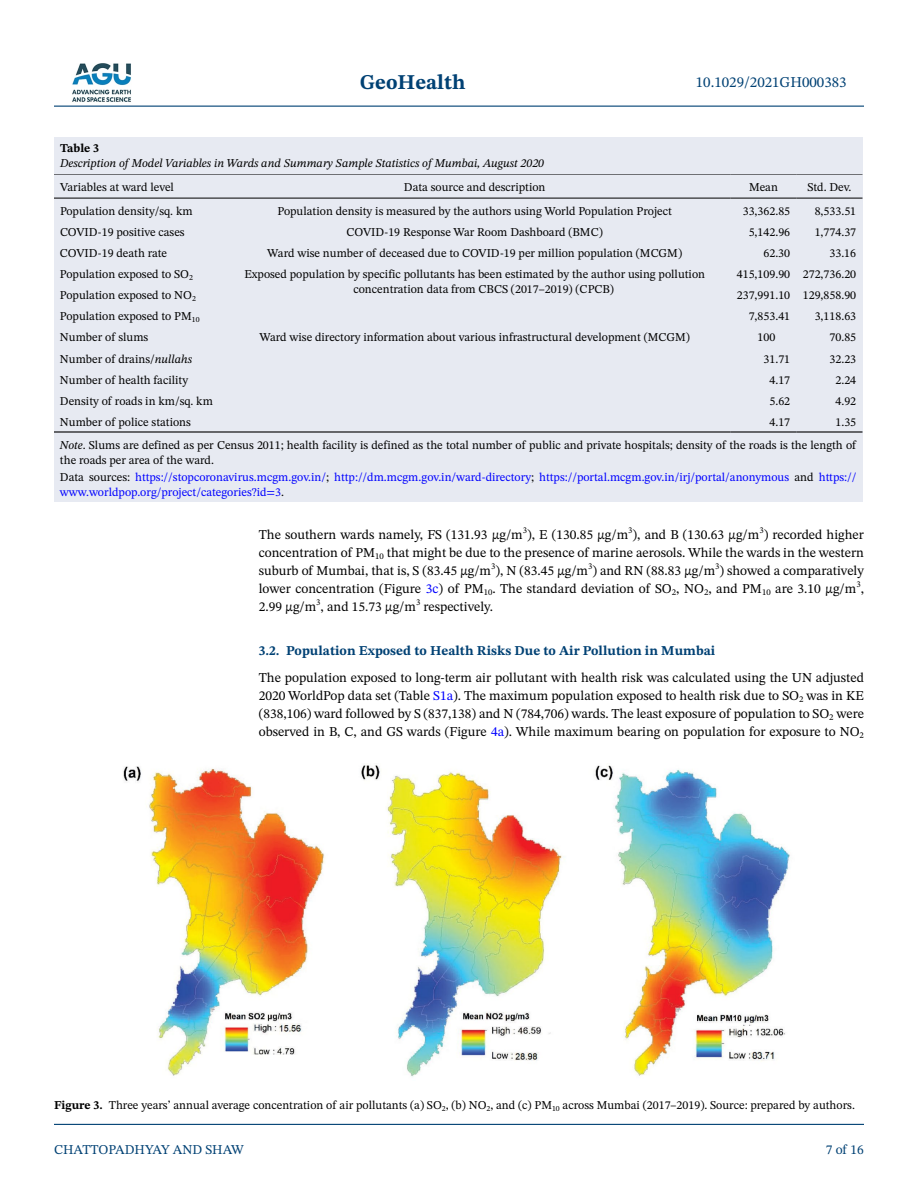
<style>
.page{position:relative;width:918px;height:1188px;background:#fff}
.page>*{position:absolute;margin:0;border:0;box-sizing:border-box;transform-origin:0 0}
.t1{font:700 21px "STIX Two Text";color:#004174}
.t2{font:15px "STIX Two Text";color:#004174}
.t3{font:13.5px/18px "STIX Two Text";color:#000;text-align:justify}
.t4{font:700 13.5px "STIX Two Text";color:#004174}
.t5{font:13.5px "STIX Two Text";color:#004174}
.t6{font:12px/15px "STIX Two Text";color:#000}
.t7{font:12px/17.2px "STIX Two Text";color:#00f}
.t8{font:italic 12px "STIX Two Text";color:#000}
.t9{font:700 12px "STIX Two Text";color:#000}
.s1{font-style:italic}
.s2{color:#000}
.s3{color:#00f}
.s4{font-weight:700}
</style>
<div class="page">
<hr style="left:54px;top:106px;width:810px;height:1px;background:#004174">
<hr style="left:54px;top:1124px;width:810px;height:1px;background:#004174">
<img style="left:72px;top:63px;width:59px;height:39px">
<div style="left:54px;top:173px;width:808px;height:329px;background:#e7eaf2"></div>
<hr style="left:54px;top:173px;width:165px;height:2px;background:#000">
<hr style="left:54px;top:198px;width:165px;height:1px;background:#000">
<hr style="left:219px;top:173px;width:511px;height:2px;background:#000">
<hr style="left:219px;top:198px;width:511px;height:1px;background:#000">
<hr style="left:730px;top:173px;width:66px;height:2px;background:#000">
<hr style="left:730px;top:198px;width:66px;height:1px;background:#000">
<hr style="left:796px;top:173px;width:66px;height:2px;background:#000">
<hr style="left:796px;top:198px;width:66px;height:1px;background:#000">
<hr style="left:54px;top:431px;width:165px;height:2px;background:#000">
<hr style="left:219px;top:431px;width:511px;height:2px;background:#000">
<hr style="left:730px;top:431px;width:66px;height:2px;background:#000">
<hr style="left:796px;top:431px;width:66px;height:2px;background:#000">
<div style="left:54px;top:137px;width:808px;height:36px;background:#e7eaf2"></div>
<img style="left:123px;top:765px;width:667px;height:312px">
<h1 class="t1" style="left:360px;top:67px;width:107px">GeoHealth</h1>
<p class="t9" style="left:60px;top:140px;width:41px">Table 3</p>
<p class="t8" style="left:60px;top:155px;width:486px">Description of Model Variables in Wards and Summary Sample Statistics of Mumbai, August 2020</p>
<p class="t2" style="left:696px;top:72px;width:152px">10.1029/2021GH000383</p>
<p class="t6" style="left:60px;top:179px;width:116px">Variables at ward level</p>
<p class="t6" style="left:404px;top:179px;width:143px">Data source and description</p>
<p class="t6" style="left:749px;top:179px;width:30px">Mean</p>
<p class="t6" style="left:807px;top:179px;width:46px">Std. Dev.</p>
<p class="t6" style="left:60px;top:203px;width:134px">Population density/sq. km</p>
<p class="t6" style="left:278px;top:203px;width:396px">Population density is measured by the authors using World Population Project</p>
<p class="t6" style="left:743px;top:203px;width:49px">33,362.85</p>
<p class="t6" style="left:815px;top:203px;width:43px">8,533.51</p>
<p class="t6" style="left:60px;top:224px;width:126px">COVID-19 positive cases</p>
<p class="t6" style="left:347px;top:224px;width:258px">COVID-19 Response War Room Dashboard (BMC)</p>
<p class="t6" style="left:749px;top:224px;width:43px">5,142.96</p>
<p class="t6" style="left:815px;top:224px;width:43px">1,774.37</p>
<p class="t6" style="left:60px;top:245px;width:109px">COVID-19 death rate</p>
<p class="t6" style="left:267px;top:245px;width:416px">Ward wise number of deceased due to COVID-19 per million population (MCGM)</p>
<p class="t6" style="left:764px;top:245px;width:28px">62.30</p>
<p class="t6" style="left:830px;top:245px;width:28px">33.16</p>
<p class="t6" style="left:60px;top:266px;width:135px">Population exposed to SO<sub>2</sub></p>
<p class="t6" style="left:353px;top:266px;width:353px;text-indent:-109px">Exposed population by specific pollutants has been estimated by the author using pollution concentration data from CBCS (2017–2019) (CPCB)</p>
<p class="t6" style="left:737px;top:266px;width:121px">415,109.90 272,736.20</p>
<p class="t6" style="left:60px;top:288px;width:137px">Population exposed to NO<sub>2</sub></p>
<p class="t6" style="left:737px;top:288px;width:121px">237,991.10 129,858.90</p>
<p class="t6" style="left:60px;top:309px;width:141px">Population exposed to PM<sub>10</sub></p>
<p class="t6" style="left:749px;top:309px;width:43px">7,853.41</p>
<p class="t6" style="left:815px;top:309px;width:43px">3,118.63</p>
<p class="t6" style="left:60px;top:330px;width:90px">Number of slums</p>
<p class="t6" style="left:259px;top:330px;width:432px">Ward wise directory information about various infrastructural development (MCGM)</p>
<p class="t6" style="left:758px;top:330px;width:19px">100</p>
<p class="t6" style="left:830px;top:330px;width:28px">70.85</p>
<p class="t6" style="left:60px;top:351px;width:134px">Number of drains/<span class="s1">nullahs</span></p>
<p class="t6" style="left:764px;top:351px;width:28px">31.71</p>
<p class="t6" style="left:830px;top:351px;width:28px">32.23</p>
<p class="t6" style="left:60px;top:372px;width:130px">Number of health facility</p>
<p class="t6" style="left:769px;top:372px;width:22px">4.17</p>
<p class="t6" style="left:835px;top:372px;width:22px">2.24</p>
<p class="t6" style="left:60px;top:393px;width:154px">Density of roads in km/sq. km</p>
<p class="t6" style="left:769px;top:393px;width:22px">5.62</p>
<p class="t6" style="left:835px;top:393px;width:22px">4.92</p>
<p class="t6" style="left:60px;top:414px;width:132px">Number of police stations</p>
<p class="t6" style="left:769px;top:414px;width:22px">4.17</p>
<p class="t6" style="left:60px;top:411px;width:798px;line-height:22.6px;text-align:right">1.35<br><span class="s1">Note</span>. Slums are defined as per Census 2011; health facility is defined as the total number of public and private hospitals; density of the roads is the length of</p>
<p class="t7" style="left:60px;top:451px;width:798px"><span class="s2">the roads per area of the ward.<br>Data sources:</span> https://stopcoronavirus.mcgm.gov.in/<span class="s2">;</span> http://dm.mcgm.gov.in/ward-directory<span class="s2">;</span> https://portal.mcgm.gov.in/irj/portal/anonymous <span class="s2">and</span> https://</p>
<p class="t7" style="left:60px;top:483px;width:226px">www.worldpop.org/project/categories?id=3<span class="s2">.</span></p>
<p class="t3" style="left:259px;top:526px;width:607px">The southern wards namely, FS (131.93 μg/m<sup>3</sup>), E (130.85 μg/m<sup>3</sup>), and B (130.63 μg/m<sup>3</sup>) recorded higher concentration of PM<sub>10</sub> that might be due to the presence of marine aerosols. While the wards in the western suburb of Mumbai, that is, S (83.45 μg/m<sup>3</sup>), N (83.45 μg/m<sup>3</sup>) and RN (88.83 μg/m<sup>3</sup>) showed a comparatively lower concentration (Figure <span class="s3">3c</span>) of PM<sub>10</sub>. The standard deviation of SO<sub>2</sub>, NO<sub>2</sub>, and PM<sub>10</sub> are 3.10 μg/m<sup>3</sup>, 2.99 μg/m<sup>3</sup>, and 15.73 μg/m<sup>3</sup> respectively.</p>
<p class="t4" style="left:259px;top:641px;width:458px">3.2. Population Exposed to Health Risks Due to Air Pollution in Mumbai</p>
<p class="t3" style="left:259px;top:668px;width:607px">The population exposed to long-term air pollutant with health risk was calculated using the UN adjusted 2020 WorldPop data set (Table <span class="s3">S1a</span>). The maximum population exposed to health risk due to SO<sub>2</sub> was in KE (838,106) ward followed by S (837,138) and N (784,706) wards. The least exposure of population to SO<sub>2</sub> were observed in B, C, and GS wards (Figure <span class="s3">4a</span>). While maximum bearing on population for exposure to NO<sub>2</sub></p>
<p class="t6" style="left:54px;top:1098px;width:802px"><span class="s4">Figure 3.</span> Three years’ annual average concentration of air pollutants (a) SO<sub>2</sub>, (b) NO<sub>2</sub>, and (c) PM<sub>10</sub> across Mumbai (2017–2019). Source: prepared by authors.</p>
<p class="t5" style="left:54px;top:1140px;width:191px">CHATTOPADHYAY AND SHAW</p>
<p class="t5" style="left:826px;top:1140px;width:40px">7 of 16</p>
</div>
